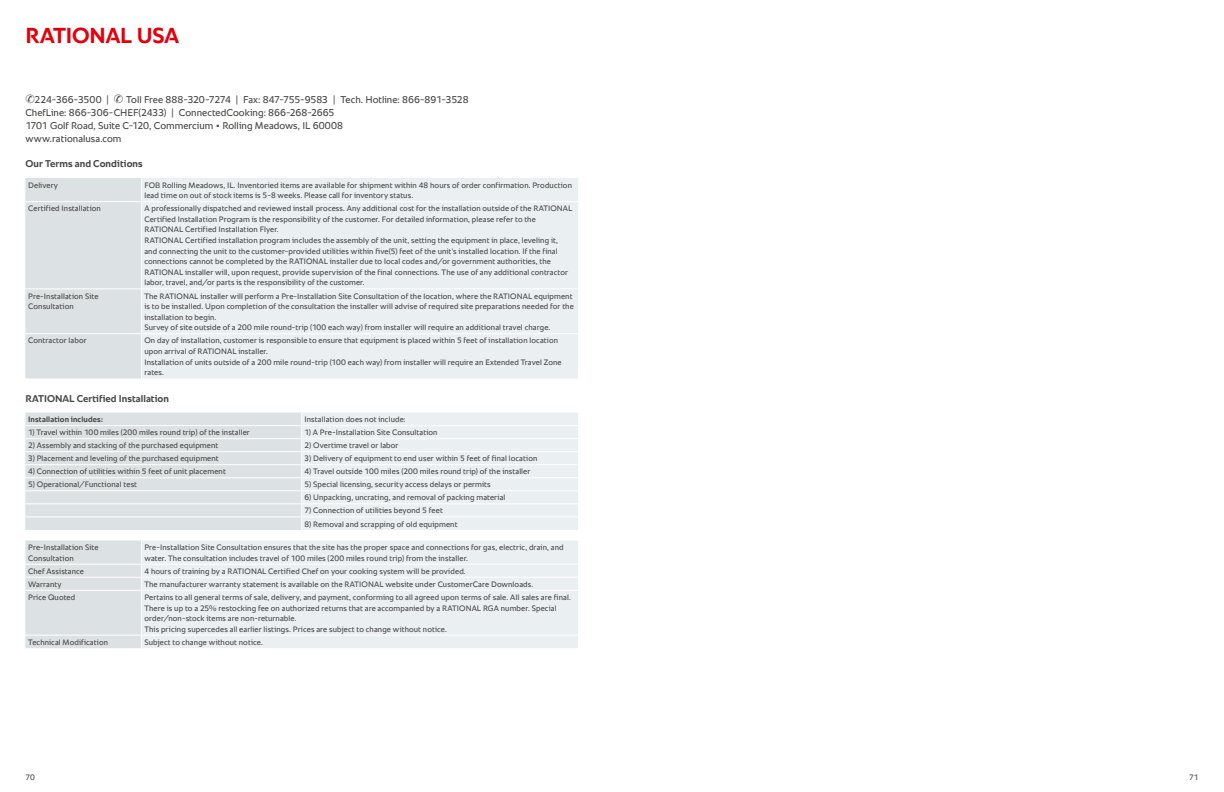
<style>
.page{position:relative;width:1224px;height:792px;background:#fff}
.page>*{position:absolute;margin:0;border:0;box-sizing:border-box;transform-origin:0 0}
.t1{font:700 22px "RATIONAL Sans TT";letter-spacing:-.005em;color:#e3000b}
.t2{font:10px/12.8px "RATIONAL Sans TT";letter-spacing:.005em;color:#484847}
.t3{font:700 10px "RATIONAL Sans TT";letter-spacing:.005em;color:#484847}
.t4{font:8px/10.6px "RATIONAL Sans TT";letter-spacing:.01em;color:#484847}
.t5{font:700 8px "RATIONAL Sans TT";letter-spacing:.015em;color:#484847}
</style>
<div class="page">
<div style="left:142px;top:178px;width:436px;height:201px;background:#eaeff2"></div>
<hr style="left:142px;top:201px;width:436px;height:1px;background:#fff">
<hr style="left:142px;top:288px;width:436px;height:1px;background:#fff">
<hr style="left:142px;top:333px;width:436px;height:1px;background:#fff">
<div style="left:25px;top:178px;width:116px;height:201px;background:#dce1e3"></div>
<svg style="left:25px;top:413px;width:553px;height:117px;background:#e4e9eb"></svg>
<div style="left:142px;top:541px;width:436px;height:107px;background:#eaeff2"></div>
<hr style="left:142px;top:564px;width:436px;height:1px;background:#fff">
<hr style="left:142px;top:577px;width:436px;height:1px;background:#fff">
<hr style="left:142px;top:590px;width:436px;height:1px;background:#fff">
<hr style="left:142px;top:635px;width:436px;height:1px;background:#fff">
<svg style="left:25px;top:541px;width:116px;height:107px;background:#dde2e4"></svg>
<h1 class="t1" style="left:25px;top:19px;width:155px">RATIONAL USA</h1>
<p class="t2" style="left:25px;top:94px;width:445px">✆224-366-3500 | ✆ Toll Free 888-320-7274 | Fax: 847-755-9583 | Tech. Hotline: 866-891-3528<br>ChefLine: 866-306-CHEF(2433) | ConnectedCooking: 866-268-2665<br>1701 Golf Road, Suite C-120, Commercium • Rolling Meadows, IL 60008<br>www.rationalusa.com</p>
<p class="t3" style="left:25px;top:157px;width:119px">Our Terms and Conditions</p>
<p class="t4" style="left:28px;top:180px;width:31px">Delivery</p>
<p class="t4" style="left:144px;top:180px;width:429px">FOB Rolling Meadows, IL. Inventoried items are available for shipment within 48 hours of order confirmation. Production lead time on out of stock items is 5-8 weeks. Please call for inventory status.</p>
<p class="t4" style="left:28px;top:203px;width:74px">Certified Installation</p>
<p class="t4" style="left:144px;top:203px;width:429px">A professionally dispatched and reviewed install process. Any additional cost for the installation outside of the RATIONAL Certified Installation Program is the responsibility of the customer. For detailed information, please refer to the RATIONAL Certified Installation Flyer.<br>RATIONAL Certified installation program includes the assembly of the unit, setting the equipment in place, leveling it, and connecting the unit to the customer-provided utilities within five(5) feet of the unit's installed location. If the final connections cannot be completed by the RATIONAL installer due to local codes and/or government authorities, the RATIONAL installer will, upon request, provide supervision of the final connections. The use of any additional contractor labor, travel, and/or parts is the responsibility of the customer.</p>
<p class="t4" style="left:28px;top:291px;width:72px">Pre-Installation Site<br>Consultation</p>
<p class="t4" style="left:144px;top:291px;width:431px">The RATIONAL installer will perform a Pre-Installation Site Consultation of the location, where the RATIONAL equipment is to be installed. Upon completion of the consultation the installer will advise of required site preparations needed for the installation to begin.<br>Survey of site outside of a 200 mile round-trip (100 each way) from installer will require an additional travel charge.</p>
<p class="t4" style="left:28px;top:335px;width:60px">Contractor labor</p>
<p class="t4" style="left:144px;top:335px;width:419px">On day of installation, customer is responsible to ensure that equipment is placed within 5 feet of installation location upon arrival of RATIONAL installer.<br>Installation of units outside of a 200 mile round-trip (100 each way) from installer will require an Extended Travel Zone rates.</p>
<p class="t3" style="left:25px;top:391px;width:145px">RATIONAL Certified Installation</p>
<p class="t5" style="left:28px;top:414px;width:76px">Installation includes:</p>
<p class="t4" style="left:305px;top:414px;width:103px">Installation does not include:</p>
<p class="t4" style="left:28px;top:427px;width:223px">1) Travel within 100 miles (200 miles round trip) of the installer</p>
<p class="t4" style="left:305px;top:427px;width:135px">1) A Pre-Installation Site Consultation</p>
<p class="t4" style="left:28px;top:440px;width:192px">2) Assembly and stacking of the purchased equipment</p>
<p class="t4" style="left:305px;top:440px;width:95px">2) Overtime travel or labor</p>
<p class="t4" style="left:28px;top:453px;width:192px">3) Placement and leveling of the purchased equipment</p>
<p class="t4" style="left:305px;top:453px;width:234px">3) Delivery of equipment to end user within 5 feet of final location</p>
<p class="t4" style="left:28px;top:466px;width:199px">4) Connection of utilities within 5 feet of unit placement</p>
<p class="t4" style="left:305px;top:466px;width:227px">4) Travel outside 100 miles (200 miles round trip) of the installer</p>
<p class="t4" style="left:28px;top:479px;width:110px">5) Operational/Functional test</p>
<p class="t4" style="left:305px;top:479px;width:188px">5) Special licensing, security access delays or permits</p>
<p class="t4" style="left:305px;top:492px;width:202px">6) Unpacking, uncrating, and removal of packing material</p>
<p class="t4" style="left:305px;top:506px;width:140px">7) Connection of utilities beyond 5 feet</p>
<p class="t4" style="left:305px;top:519px;width:154px">8) Removal and scrapping of old equipment</p>
<p class="t4" style="left:28px;top:542px;width:72px">Pre-Installation Site<br>Consultation</p>
<p class="t4" style="left:144px;top:542px;width:421px">Pre-Installation Site Consultation ensures that the site has the proper space and connections for gas, electric, drain, and water. The consultation includes travel of 100 miles (200 miles round trip) from the installer.</p>
<p class="t4" style="left:28px;top:566px;width:57px">Chef Assistance</p>
<p class="t4" style="left:144px;top:566px;width:323px">4 hours of training by a RATIONAL Certified Chef on your cooking system will be provided.</p>
<p class="t4" style="left:28px;top:579px;width:35px">Warranty</p>
<p class="t4" style="left:144px;top:579px;width:390px">The manufacturer warranty statement is available on the RATIONAL website under CustomerCare Downloads.</p>
<p class="t4" style="left:28px;top:592px;width:49px">Price Quoted</p>
<p class="t4" style="left:144px;top:592px;width:428px">Pertains to all general terms of sale, delivery, and payment, conforming to all agreed upon terms of sale. AII sales are final.<br>There is up to a 25% restocking fee on authorized returns that are accompanied by a RATIONAL RGA number. Special order/non-stock items are non-returnable.<br>This pricing supercedes all earlier listings. Prices are subject to change without notice.</p>
<p class="t4" style="left:28px;top:637px;width:81px">Technical Modification</p>
<p class="t4" style="left:144px;top:637px;width:120px">Subject to change without notice.</p>
<p class="t4" style="left:26px;top:772px;width:11px">70</p>
<p class="t4" style="left:1189px;top:772px;width:11px">71</p>
</div>
